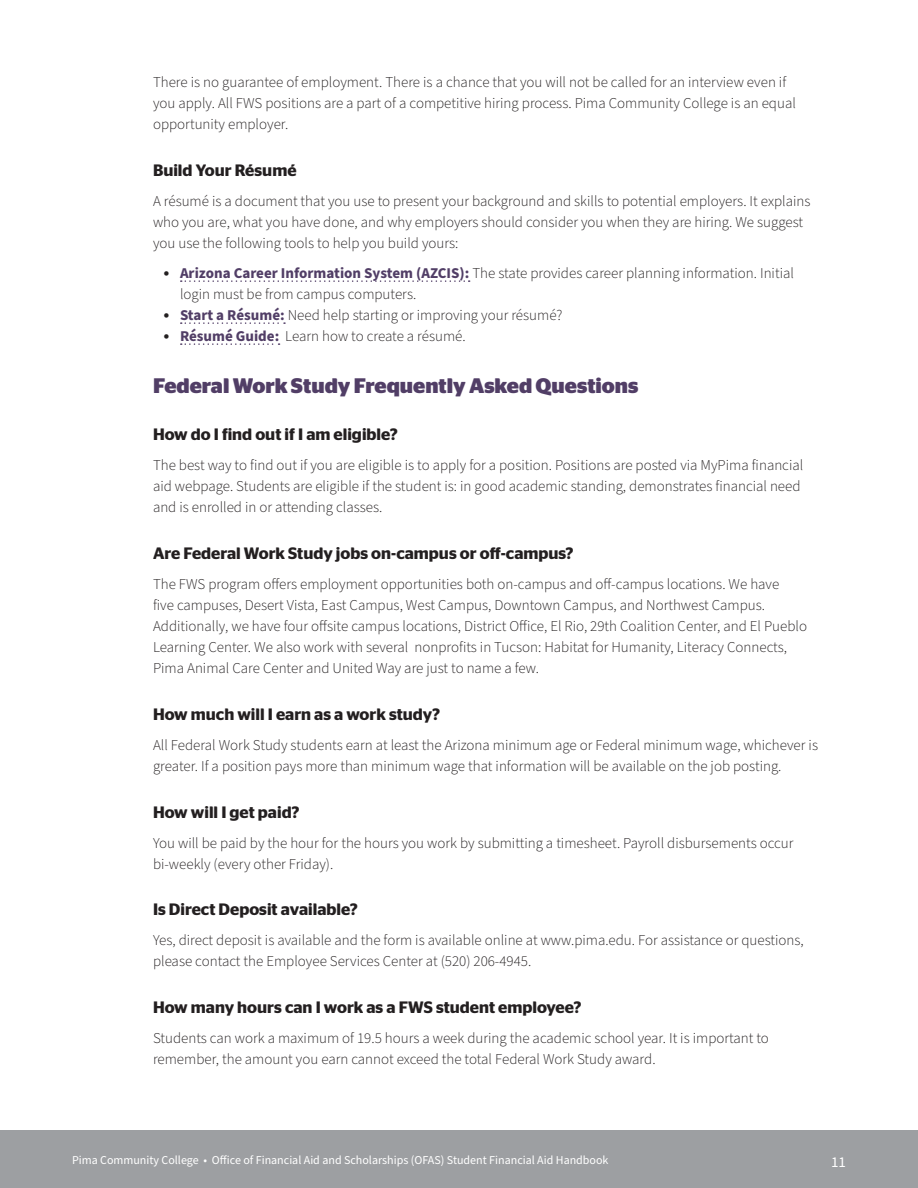
<style>
.page{position:relative;width:918px;height:1188px;background:#fff}
.page>*{position:absolute;margin:0;border:0;box-sizing:border-box;transform-origin:0 0}
.Heading_3{font:700 21px "Stag Sans";color:#513e66}
.Heading_4{font:600 16.5px "Stag Sans";color:#231f20}
.Normal_Text{font:300 15px/21px "Source Sans Pro";color:#231f20}
.t1{font:15px "Source Sans Pro";color:#fff}
.t2{font:12px "Source Sans Pro";color:#fff}
.s1{font-family:"Lato"}
.s2{font-weight:700;color:#513e66}
</style>
<div class="page">
<div style="left:0;top:1130px;width:918px;height:58px;background:#9d9fa2"></div>
<svg style="left:181px;top:280px;width:289px;height:2px"></svg>
<svg style="left:181px;top:322px;width:104px;height:2px"></svg>
<svg style="left:181px;top:343px;width:99px;height:2px"></svg>
<p class="Normal_Text" style="left:153px;top:72px;width:644px">There is no guarantee of employment. There is a chance that you will not be called for an interview even if you apply. All FWS positions are a part of a competitive hiring process. Pima Community College is an equal opportunity employer.</p>
<p class="Heading_4" style="left:153px;top:161px;width:145px">Build Your Résumé</p>
<p class="Normal_Text" style="left:153px;top:191px;width:659px">A résumé is a document that you use to present your background and skills to potential employers. It explains who you are, what you have done, and why employers should consider you when they are hiring. We suggest you use the following tools to help you build yours:</p>
<p class="Normal_Text" style="left:180px;top:263px;width:615px;text-indent:-18px"><span class="s1">•</span> <span class="s2">Arizona Career Information System (AZCIS):</span> The state provides career planning information. Initial login must be from campus computers.</p>
<p class="Normal_Text" style="left:162px;top:305px;width:402px"><span class="s1">•</span> <span class="s2">Start a Résumé:</span> Need help starting or improving your résumé?</p>
<p class="Normal_Text" style="left:162px;top:326px;width:303px"><span class="s1">•</span> <span class="s2">Résumé Guide:</span> Learn how to create a résumé.</p>
<p class="Heading_3" style="left:153px;top:374px;width:487px">Federal Work Study Frequently Asked Questions</p>
<p class="Heading_4" style="left:153px;top:425px;width:246px">How do I find out if I am eligible?</p>
<p class="Normal_Text" style="left:153px;top:455px;width:652px">The best way to find out if you are eligible is to apply for a position. Positions are posted via MyPima financial aid webpage. Students are eligible if the student is: in good academic standing, demonstrates financial need and is enrolled in or attending classes.</p>
<p class="Heading_4" style="left:153px;top:544px;width:422px">Are Federal Work Study jobs on-campus or off-campus?</p>
<p class="Normal_Text" style="left:153px;top:574px;width:656px">The FWS program offers employment opportunities both on-campus and off-campus locations. We have<br>five campuses, Desert Vista, East Campus, West Campus, Downtown Campus, and Northwest Campus.<br>Additionally, we have four offsite campus locations, District Office, El Rio, 29th Coalition Center, and El Pueblo Learning Center. We also work with several nonprofits in Tucson: Habitat for Humanity, Literacy Connects, Pima Animal Care Center and United Way are just to name a few.</p>
<p class="Heading_4" style="left:153px;top:704px;width:289px">How much will I earn as a work study?</p>
<p class="Normal_Text" style="left:153px;top:735px;width:667px">All Federal Work Study students earn at least the Arizona minimum age or Federal minimum wage, whichever is greater. If a position pays more than minimum wage that information will be available on the job posting.</p>
<p class="Heading_4" style="left:153px;top:802px;width:148px">How will I get paid?</p>
<p class="Normal_Text" style="left:153px;top:833px;width:642px">You will be paid by the hour for the hours you work by submitting a timesheet. Payroll disbursements occur bi-weekly (every other Friday).</p>
<p class="Heading_4" style="left:153px;top:900px;width:206px">Is Direct Deposit available?</p>
<p class="Normal_Text" style="left:153px;top:930px;width:652px">Yes, direct deposit is available and the form is available online at www.pima.edu. For assistance or questions, please contact the Employee Services Center at (520) 206-4945.</p>
<p class="Heading_4" style="left:153px;top:998px;width:430px">How many hours can I work as a FWS student employee?</p>
<p class="Normal_Text" style="left:153px;top:1028px;width:618px">Students can work a maximum of 19.5 hours a week during the academic school year. It is important to remember, the amount you earn cannot exceed the total Federal Work Study award.</p>
<p class="t2" style="left:72px;top:1152px;width:538px">Pima Community College • Office of Financial Aid and Scholarships (OFAS) Student Financial Aid Handbook</p>
<p class="t1" style="left:831px;top:1152px;width:16px">11</p>
</div>
